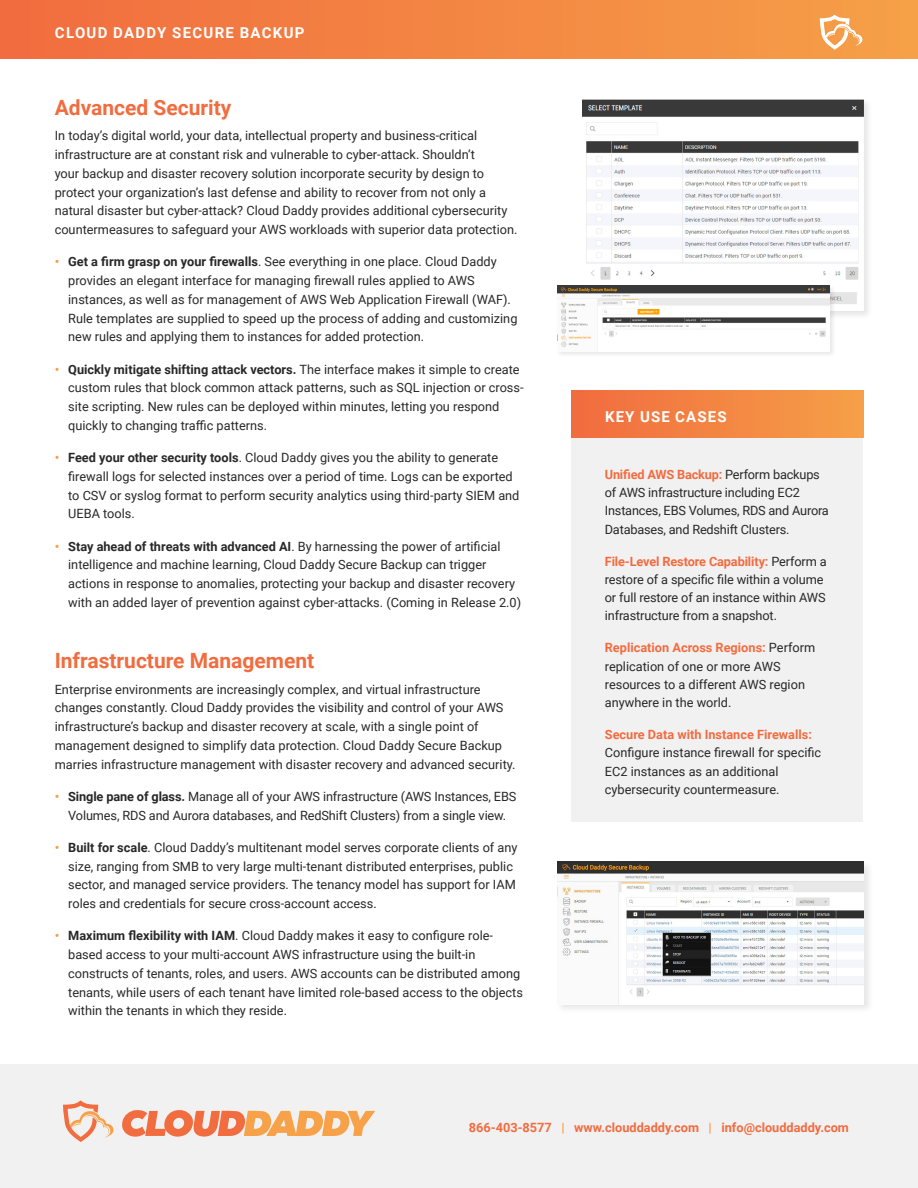
<style>
.page{position:relative;width:918px;height:1188px;background:#fff}
.page>*{position:absolute;margin:0;border:0;box-sizing:border-box;transform-origin:0 0}
.t1{font:700 21px "Roboto";color:#f16c3f}
.t2{font:700 15px "Roboto";letter-spacing:.085em;color:#fff}
.Body{font:12.75px/18.8px "Roboto";color:#292829}
.Body-2{font:700 12.75px "Roboto";color:#f16c3f}
.s1{font-weight:700;color:#f6a048}
.s2{font-weight:700}
.s3{font-weight:700;color:#f16c3f}
.s4{color:#f6a048}
</style>
<div class="page">
<div style="left:580px;top:97px;width:294px;height:223px;background:#000;opacity:.1"></div>
<img style="left:582px;top:99px;width:282px;height:212px">
<div style="left:555px;top:860px;width:319px;height:155px;background:#000;opacity:.1"></div>
<img style="left:557px;top:862px;width:307px;height:142px">
<div style="left:556px;top:284px;width:281px;height:74px;background:#f4f4f4"></div>
<img style="left:557px;top:285px;width:273px;height:66px">
<div style="left:571px;top:391px;width:292px;height:431px;background:#f1f1f2"></div>
<div style="left:0;top:1065px;width:918px;height:123px;background:#f1f1f2"></div>
<svg style="left:122px;top:1110px;width:253px;height:27px"></svg>
<svg style="left:63px;top:1100px;width:51px;height:42px"></svg>
<div style="left:0;top:0;width:918px;height:59px;background:linear-gradient(to right,#f16c3f,#f5a048)"></div>
<svg style="left:820px;top:15px;width:43px;height:35px"></svg>
<div style="left:571px;top:391px;width:293px;height:47px;background:linear-gradient(to right,#f16b3f,#f5a048)"></div>
<h3 class="t2" style="left:55px;top:22px;width:251px">CLOUD DADDY SECURE BACKUP</h3>
<h2 class="t1" style="left:55px;top:93px;width:178px">Advanced Security</h2>
<p class="Body" style="left:55px;top:126px;width:464px">In today’s digital world, your data, intellectual property and business-critical infrastructure are at constant risk and vulnerable to cyber-attack. Shouldn’t<br>your backup and disaster recovery solution incorporate security by design to protect your organization’s last defense and ability to recover from not only a natural disaster but cyber-attack? Cloud Daddy provides additional cybersecurity countermeasures to safeguard your AWS workloads with superior data protection.</p>
<p class="Body" style="left:68px;top:252px;width:451px;text-indent:-14px"><span class="s1">•</span> <span class="s2">Get a firm grasp on your firewalls</span>. See everything in one place. Cloud Daddy provides an elegant interface for managing firewall rules applied to AWS instances, as well as for management of AWS Web Application Firewall (WAF).<br>Rule templates are supplied to speed up the process of adding and customizing new rules and applying them to instances for added protection.</p>
<p class="Body" style="left:68px;top:359px;width:457px;text-indent:-14px"><span class="s1">•</span> <span class="s2">Quickly mitigate shifting attack vectors.</span> The interface makes it simple to create custom rules that block common attack patterns, such as SQL injection or cross&shy;site scripting. New rules can be deployed within minutes, letting you respond quickly to changing traffic patterns.</p>
<p class="Body" style="left:68px;top:448px;width:453px;text-indent:-14px"><span class="s1">•</span> <span class="s2">Feed your other security tools</span>. Cloud Daddy gives you the ability to generate firewall logs for selected instances over a period of time. Logs can be exported to CSV or syslog format to perform security analytics using third-party SIEM and UEBA tools.</p>
<p class="Body" style="left:68px;top:536px;width:454px;text-indent:-14px"><span class="s1">•</span> <span class="s2">Stay ahead of threats with advanced AI</span>. By harnessing the power of artificial intelligence and machine learning, Cloud Daddy Secure Backup can trigger actions in response to anomalies, protecting your backup and disaster recovery with an added layer of prevention against cyber-attacks. (Coming in Release 2.0)</p>
<h2 class="t1" style="left:55px;top:646px;width:261px">Infrastructure Management</h2>
<p class="Body" style="left:55px;top:679px;width:462px">Enterprise environments are increasingly complex, and virtual infrastructure changes constantly. Cloud Daddy provides the visibility and control of your AWS infrastructure’s backup and disaster recovery at scale, with a single point of management designed to simplify data protection. Cloud Daddy Secure Backup marries infrastructure management with disaster recovery and advanced security.</p>
<p class="Body" style="left:55px;top:786px;width:463px;text-align:center"><span class="s1">•</span> <span class="s2">Single pane of glass.</span> Manage all of your AWS infrastructure (AWS Instances, EBS<br>Volumes, RDS and Aurora databases, and RedShift Clusters) from a single view.</p>
<p class="Body" style="left:68px;top:837px;width:451px;text-indent:-14px"><span class="s1">•</span> <span class="s2">Built for scale</span>. Cloud Daddy’s multitenant model serves corporate clients of any size, ranging from SMB to very large multi-tenant distributed enterprises, public sector, and managed service providers. The tenancy model has support for IAM roles and credentials for secure cross-account access.</p>
<p class="Body" style="left:68px;top:926px;width:456px;text-indent:-14px"><span class="s1">•</span> <span class="s2">Maximum flexibility with IAM</span>. Cloud Daddy makes it easy to configure role&shy;based access to your multi-account AWS infrastructure using the built-in constructs of tenants, roles, and users. AWS accounts can be distributed among tenants, while users of each tenant have limited role-based access to the objects within the tenants in which they reside.</p>
<h3 class="t2" style="left:605px;top:406px;width:123px">KEY USE CASES</h3>
<p class="Body" style="left:605px;top:465px;width:226px;line-height:18.3px"><span class="s3">Unified AWS Backup:</span> Perform backups of AWS infrastructure including EC2<br>Instances, EBS Volumes, RDS and Aurora Databases, and Redshift Clusters.</p>
<p class="Body" style="left:605px;top:551px;width:224px;line-height:18.3px"><span class="s3">File-Level Restore Capability:</span> Perform a restore of a specific file within a volume or full restore of an instance within AWS infrastructure from a snapshot.</p>
<p class="Body" style="left:605px;top:638px;width:212px;line-height:18.3px"><span class="s3">Replication Across Regions:</span> Perform replication of one or more AWS resources to a different AWS region anywhere in the world.</p>
<p class="Body" style="left:605px;top:725px;width:218px;line-height:18.3px"><span class="s3">Secure Data with Instance Firewalls:<br></span>Configure instance firewall for specific EC2 instances as an additional cybersecurity countermeasure.</p>
<p class="Body-2" style="left:469px;top:1118px;width:382px">866-403-8577 <span class="s4">|</span> www.clouddaddy.com <span class="s4">|</span> info@clouddaddy.com</p>
</div>
